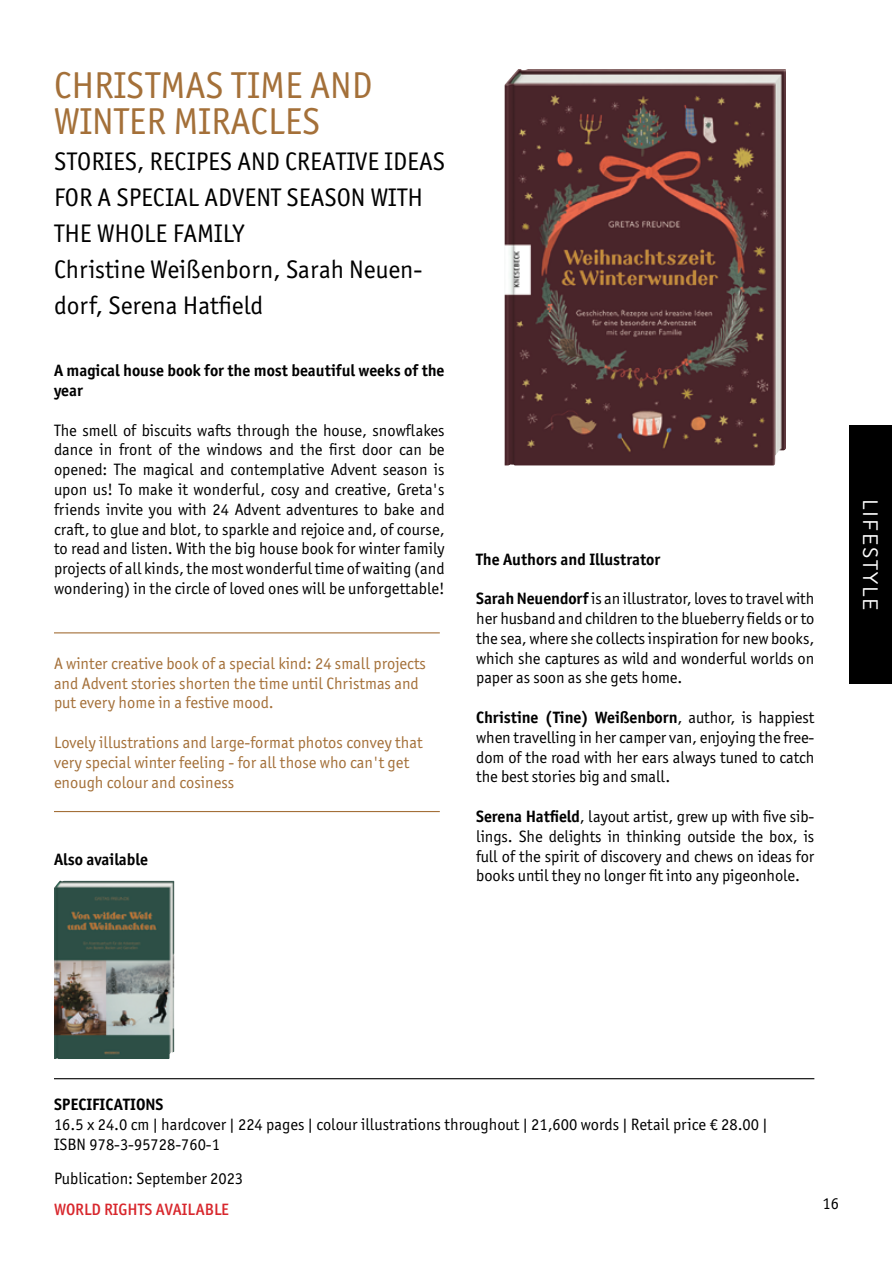
<style>
.page{position:relative;width:893px;height:1263px;background:#fff}
.page>*{position:absolute;margin:0;border:0;box-sizing:border-box;transform-origin:0 0}
.t1{font:37.5px/36px "Officina Sans ITC Pro";color:#a47039}
.t2{font:25.5px/36px "Officina Sans ITC Pro";color:#000}
.t3{font:21px "Brandon Grotesque";letter-spacing:.08em;color:#fff}
.t4{font:16.5px/19.8px "Officina Sans ITC Pro";color:#000;text-align:justify}
.t5{font:16.5px/19.8px "Officina Sans ITC Pro";color:#a47039}
.t6{font:700 16.5px/19.8px "Officina Sans ITC Pro";color:#000}
.t7{font:500 16.5px "Officina Sans ITC Pro";color:#d8262c}
.s1{font-weight:700}
</style>
<div class="page">
<img style="left:505px;top:69px;width:281px;height:396px">
<img style="left:54px;top:881px;width:120px;height:178px">
<hr style="left:54px;top:1078px;width:760px;height:1px;background:#000">
<div style="left:849px;top:425px;width:43px;height:259px;background:#000"></div>
<hr style="left:54px;top:811px;width:386px;height:1px;background:#a47039">
<hr style="left:54px;top:632px;width:386px;height:1px;background:#a47039">
<h1 class="t1" style="left:54px;top:67px;width:320px">CHRISTMAS TIME AND<br>WINTER MIRACLES</h1>
<h2 class="t2" style="left:54px;top:144px;width:392px">STORIES, RECIPES AND CREATIVE IDEAS<br>FOR A SPECIAL ADVENT SEASON WITH<br>THE WHOLE FAMILY<br>Christine Weißenborn, Sarah Neuen&shy;dorf, Serena Hatfield</h2>
<p class="t6" style="left:54px;top:361px;width:392px">A magical house book for the most beautiful weeks of the year</p>
<p class="t4" style="left:54px;top:420px;width:392px">The smell of biscuits wafts through the house, snowflakes dance in front of the windows and the first door can be opened: The magical and contemplative Advent season is upon us! To make it wonderful, cosy and creative, Greta's friends invite you with 24 Advent adventures to bake and craft, to glue and blot, to sparkle and rejoice and, of course, to read and listen. With the big house book for winter family projects of all kinds, the most wonderful time of waiting (and wondering) in the circle of loved ones will be unforgettable!</p>
<p class="t5" style="left:54px;top:653px;width:373px">A winter creative book of a special kind: 24 small projects and Advent stories shorten the time until Christmas and put every home in a festive mood.</p>
<p class="t5" style="left:54px;top:732px;width:370px">Lovely illustrations and large-format photos convey that very special winter feeling - for all those who can't get enough colour and cosiness</p>
<p class="t6" style="left:54px;top:849px;width:96px">Also available</p>
<p class="t6" style="left:476px;top:549px;width:186px">The Authors and Illustrator</p>
<p class="t4" style="left:476px;top:589px;width:340px"><span class="s1">Sarah Neuendorf</span> is an illustrator, loves to travel with her husband and children to the blueberry fields or to the sea, where she collects inspiration for new books, which she captures as wild and wonderful worlds on paper as soon as she gets home.</p>
<p class="t4" style="left:476px;top:707px;width:340px"><span class="s1">Christine (Tine) Weißenborn</span>, author, is happiest when travelling in her camper van, enjoying the free&shy;dom of the road with her ears always tuned to catch the best stories big and small.</p>
<p class="t4" style="left:476px;top:806px;width:340px"><span class="s1">Serena Hatfield</span>, layout artist, grew up with five sib&shy;lings. She delights in thinking outside the box, is full of the spirit of discovery and chews on ideas for books until they no longer fit into any pigeonhole.</p>
<p class="t3" style="left:885px;top:499px;width:112px;rotate:90deg">LIFESTYLE</p>
<p class="t6" style="left:54px;top:1095px;width:111px">SPECIFICATIONS</p>
<p class="t4" style="left:54px;top:1114px;width:715px">16.5 x 24.0 cm | hardcover | 224 pages | colour illustrations throughout | 21,600 words | Retail price € 28.00 |<br>ISBN 978-3-95728-760-1</p>
<p class="t4" style="left:54px;top:1169px;width:191px">Publication: September 2023</p>
<p class="t7" style="left:54px;top:1199px;width:176px">WORLD RIGHTS AVAILABLE</p>
<p class="t4" style="left:822px;top:1193px;width:18px">16</p>
</div>
